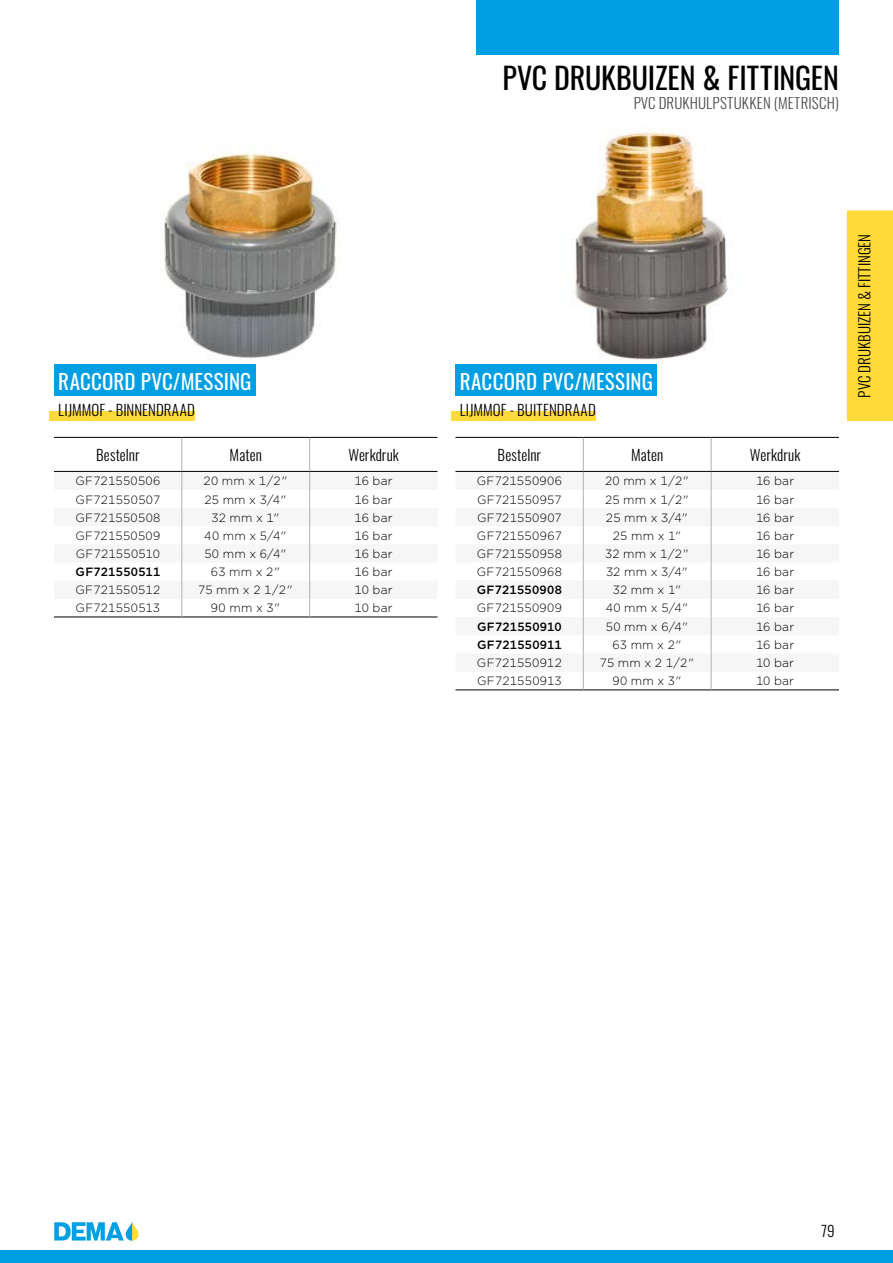
<style>
.page{position:relative;width:893px;height:1263px;background:#fff}
.page>*{position:absolute;margin:0;border:0;box-sizing:border-box;transform-origin:0 0}
.t1{font:30px "Oswald";color:#000}
.t2{font:21px "Oswald";letter-spacing:.01em;color:#fff}
.tabel_hoofding{font:300 15px "Oswald";letter-spacing:.005em;color:#000}
.t3{font:300 15px "Oswald";color:#000}
.tabel_rijen{font:300 12px "Gotham";letter-spacing:.02em;color:#000}
.tabel_rijen-2{font:500 12px "Gotham";letter-spacing:.02em;color:#000}
</style>
<div class="page">
<svg style="left:54px;top:1222px;width:85px;height:18px"></svg>
<div style="left:0;top:1250px;width:893px;height:13px;background:#009fe3"></div>
<div style="left:476px;top:0;width:363px;height:55px;background:#009fe3"></div>
<div style="left:847px;top:210px;width:46px;height:211px;background:#ffda39"></div>
<img style="left:54px;top:153px;width:283px;height:212px">
<img style="left:455px;top:128px;width:273px;height:237px">
<svg style="left:181px;top:472px;width:130px;height:127px;fill:#f6f6f6"></svg>
<hr style="left:54px;top:617px;width:128px;height:1px;background:#000">
<hr style="left:182px;top:617px;width:128px;height:1px;background:#000">
<hr style="left:310px;top:617px;width:127px;height:1px;background:#000">
<svg style="left:182px;top:472px;width:1px;height:145px"></svg>
<svg style="left:309px;top:472px;width:1px;height:145px"></svg>
<hr style="left:54px;top:437px;width:128px;height:1px;background:#000">
<hr style="left:54px;top:471px;width:128px;height:1px;background:#000">
<hr style="left:182px;top:437px;width:128px;height:1px;background:#000">
<hr style="left:182px;top:471px;width:128px;height:1px;background:#000">
<hr style="left:182px;top:438px;width:1px;height:33px;background:#b3b2b2">
<hr style="left:310px;top:437px;width:127px;height:1px;background:#000">
<hr style="left:310px;top:471px;width:127px;height:1px;background:#000">
<hr style="left:309px;top:438px;width:1px;height:33px;background:#b3b2b2">
<svg style="left:582px;top:472px;width:129px;height:200px;fill:#f6f6f6"></svg>
<hr style="left:455px;top:689px;width:128px;height:1px;background:#000">
<hr style="left:583px;top:689px;width:128px;height:1px;background:#000">
<hr style="left:711px;top:689px;width:128px;height:1px;background:#000">
<svg style="left:583px;top:472px;width:1px;height:217px"></svg>
<svg style="left:711px;top:472px;width:1px;height:217px"></svg>
<hr style="left:455px;top:437px;width:128px;height:1px;background:#000">
<hr style="left:455px;top:471px;width:128px;height:1px;background:#000">
<hr style="left:583px;top:437px;width:128px;height:1px;background:#000">
<hr style="left:583px;top:471px;width:128px;height:1px;background:#000">
<hr style="left:583px;top:438px;width:1px;height:33px;background:#b3b2b2">
<hr style="left:711px;top:437px;width:128px;height:1px;background:#000">
<hr style="left:711px;top:471px;width:128px;height:1px;background:#000">
<hr style="left:711px;top:438px;width:1px;height:33px;background:#b3b2b2">
<div style="left:54px;top:365px;width:201px;height:31px;background:#009fe3"></div>
<div style="left:50px;top:411px;width:145px;height:9px;background:#ffda39"></div>
<div style="left:455px;top:365px;width:202px;height:31px;background:#009fe3"></div>
<div style="left:451px;top:411px;width:145px;height:9px;background:#ffda39"></div>
<p class="t2" style="left:58px;top:362px;width:195px">RACCORD PVC/MESSING</p>
<p class="tabel_hoofding" style="left:58px;top:397px;width:138px">LIJMMOF - BINNENDRAAD</p>
<p class="tabel_hoofding" style="left:96px;top:441px;width:45px">Bestelnr</p>
<p class="tabel_hoofding" style="left:230px;top:441px;width:34px">Maten</p>
<p class="tabel_hoofding" style="left:348px;top:441px;width:52px">Werkdruk</p>
<p class="tabel_rijen" style="left:75px;top:474px;width:87px">GF721550506</p>
<p class="tabel_rijen" style="left:204px;top:474px;width:86px">20 mm x 1/2"</p>
<p class="tabel_rijen" style="left:354px;top:474px;width:40px">16 bar</p>
<p class="tabel_rijen" style="left:76px;top:492px;width:86px">GF721550507</p>
<p class="tabel_rijen" style="left:204px;top:492px;width:84px">25 mm x 3/4"</p>
<p class="tabel_rijen" style="left:354px;top:492px;width:40px">16 bar</p>
<p class="tabel_rijen" style="left:75px;top:510px;width:87px">GF721550508</p>
<p class="tabel_rijen" style="left:211px;top:510px;width:70px">32 mm x 1"</p>
<p class="tabel_rijen" style="left:354px;top:510px;width:40px">16 bar</p>
<p class="tabel_rijen" style="left:75px;top:528px;width:87px">GF721550509</p>
<p class="tabel_rijen" style="left:204px;top:528px;width:84px">40 mm x 5/4"</p>
<p class="tabel_rijen" style="left:354px;top:528px;width:40px">16 bar</p>
<p class="tabel_rijen" style="left:76px;top:546px;width:86px">GF721550510</p>
<p class="tabel_rijen" style="left:204px;top:546px;width:84px">50 mm x 6/4"</p>
<p class="tabel_rijen" style="left:354px;top:546px;width:40px">16 bar</p>
<p class="tabel_rijen-2" style="left:76px;top:564px;width:86px">GF721550511</p>
<p class="tabel_rijen" style="left:211px;top:564px;width:71px">63 mm x 2"</p>
<p class="tabel_rijen" style="left:354px;top:564px;width:40px">16 bar</p>
<p class="tabel_rijen" style="left:76px;top:582px;width:86px">GF721550512</p>
<p class="tabel_rijen" style="left:198px;top:582px;width:96px">75 mm x 2 1/2"</p>
<p class="tabel_rijen" style="left:355px;top:582px;width:40px">10 bar</p>
<p class="tabel_rijen" style="left:76px;top:601px;width:86px">GF721550513</p>
<p class="tabel_rijen" style="left:211px;top:601px;width:71px">90 mm x 3"</p>
<p class="tabel_rijen" style="left:355px;top:601px;width:40px">10 bar</p>
<h1 class="t1" style="left:502px;top:51px;width:338px">PVC DRUKBUIZEN &amp; FITTINGEN</h1>
<p class="tabel_hoofding" style="left:633px;top:90px;width:207px">PVC DRUKHULPSTUKKEN (METRISCH)</p>
<p class="t2" style="left:460px;top:362px;width:195px">RACCORD PVC/MESSING</p>
<p class="tabel_hoofding" style="left:460px;top:397px;width:138px">LIJMMOF - BUITENDRAAD</p>
<p class="tabel_hoofding" style="left:498px;top:441px;width:45px">Bestelnr</p>
<p class="tabel_hoofding" style="left:631px;top:441px;width:34px">Maten</p>
<p class="tabel_hoofding" style="left:750px;top:441px;width:52px">Werkdruk</p>
<p class="tabel_rijen" style="left:477px;top:474px;width:87px">GF721550906</p>
<p class="tabel_rijen" style="left:605px;top:474px;width:86px">20 mm x 1/2"</p>
<p class="tabel_rijen" style="left:756px;top:474px;width:40px">16 bar</p>
<p class="tabel_rijen" style="left:477px;top:492px;width:86px">GF721550957</p>
<p class="tabel_rijen" style="left:605px;top:492px;width:86px">25 mm x 1/2"</p>
<p class="tabel_rijen" style="left:756px;top:492px;width:40px">16 bar</p>
<p class="tabel_rijen" style="left:477px;top:510px;width:86px">GF721550907</p>
<p class="tabel_rijen" style="left:606px;top:510px;width:84px">25 mm x 3/4"</p>
<p class="tabel_rijen" style="left:756px;top:510px;width:40px">16 bar</p>
<p class="tabel_rijen" style="left:477px;top:528px;width:87px">GF721550967</p>
<p class="tabel_rijen" style="left:613px;top:528px;width:70px">25 mm x 1"</p>
<p class="tabel_rijen" style="left:756px;top:528px;width:40px">16 bar</p>
<p class="tabel_rijen" style="left:477px;top:546px;width:87px">GF721550958</p>
<p class="tabel_rijen" style="left:605px;top:546px;width:86px">32 mm x 1/2"</p>
<p class="tabel_rijen" style="left:756px;top:546px;width:40px">16 bar</p>
<p class="tabel_rijen" style="left:477px;top:564px;width:87px">GF721550968</p>
<p class="tabel_rijen" style="left:606px;top:564px;width:84px">32 mm x 3/4"</p>
<p class="tabel_rijen" style="left:756px;top:564px;width:40px">16 bar</p>
<p class="tabel_rijen-2" style="left:477px;top:582px;width:87px">GF721550908</p>
<p class="tabel_rijen" style="left:613px;top:582px;width:70px">32 mm x 1"</p>
<p class="tabel_rijen" style="left:756px;top:582px;width:40px">16 bar</p>
<p class="tabel_rijen" style="left:477px;top:601px;width:87px">GF721550909</p>
<p class="tabel_rijen" style="left:606px;top:601px;width:84px">40 mm x 5/4"</p>
<p class="tabel_rijen" style="left:756px;top:601px;width:40px">16 bar</p>
<p class="tabel_rijen-2" style="left:477px;top:619px;width:86px">GF721550910</p>
<p class="tabel_rijen" style="left:606px;top:619px;width:84px">50 mm x 6/4"</p>
<p class="tabel_rijen" style="left:756px;top:619px;width:40px">16 bar</p>
<p class="tabel_rijen-2" style="left:477px;top:637px;width:86px">GF721550911</p>
<p class="tabel_rijen" style="left:612px;top:637px;width:71px">63 mm x 2"</p>
<p class="tabel_rijen" style="left:756px;top:637px;width:40px">16 bar</p>
<p class="tabel_rijen" style="left:477px;top:655px;width:86px">GF721550912</p>
<p class="tabel_rijen" style="left:600px;top:655px;width:96px">75 mm x 2 1/2"</p>
<p class="tabel_rijen" style="left:756px;top:655px;width:40px">10 bar</p>
<p class="tabel_rijen" style="left:477px;top:673px;width:86px">GF721550913</p>
<p class="tabel_rijen" style="left:612px;top:673px;width:71px">90 mm x 3"</p>
<p class="tabel_rijen" style="left:756px;top:673px;width:40px">10 bar</p>
<p class="t3" style="left:851px;top:398px;width:165px;rotate:-90deg">PVC DRUKBUIZEN &amp; FITTINGEN</p>
<p class="tabel_hoofding" style="left:821px;top:1218px;width:15px">79</p>
</div>
